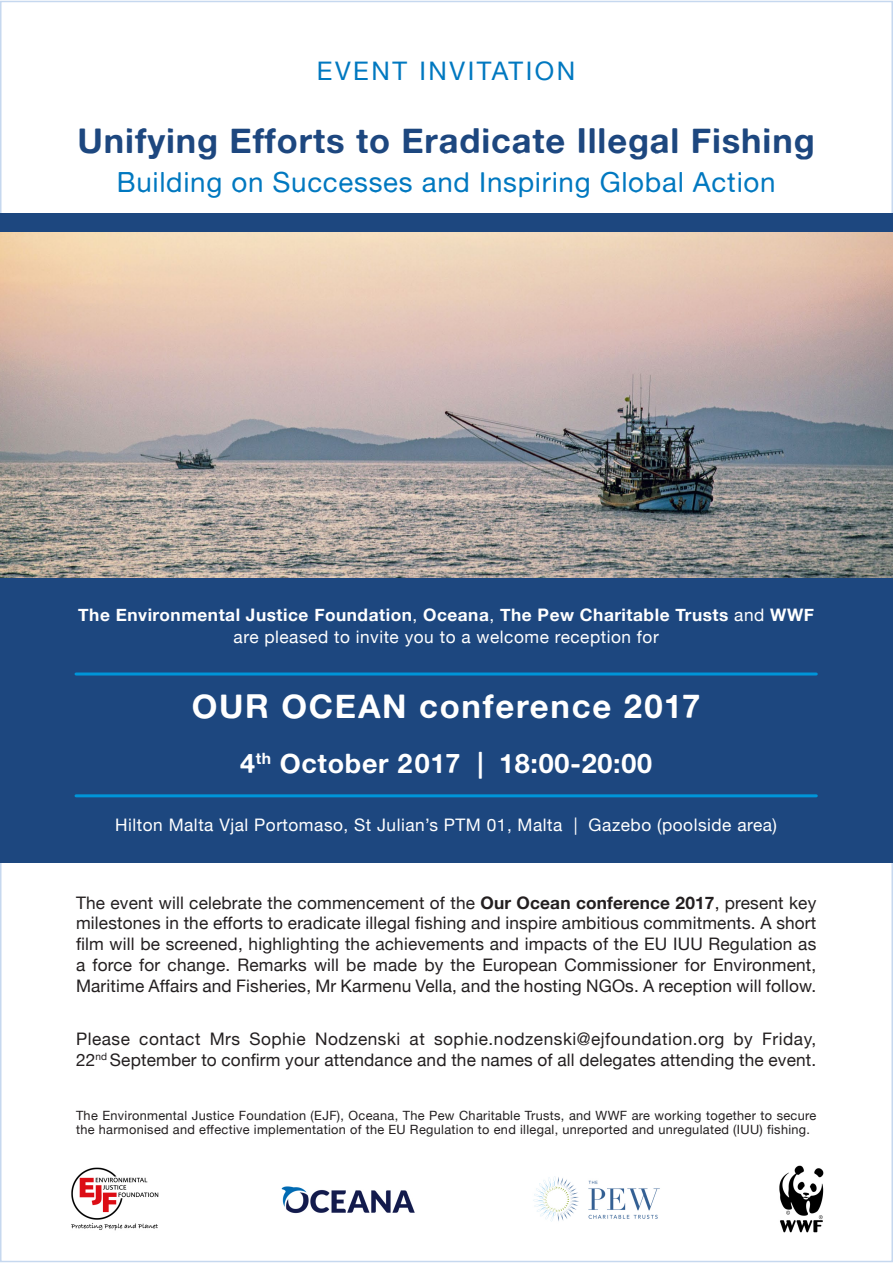
<style>
.page{position:relative;width:893px;height:1263px;background:#fff}
.page>*{position:absolute;margin:0;border:0;box-sizing:border-box;transform-origin:0 0}
.t1{font:34.5px "Alte Haas Grotesk Bold";letter-spacing:.025em;color:#1d477f}
.t2{font:33px "Alte Haas Grotesk Bold";letter-spacing:.05em;color:#fff}
.t3{font:27.75px "Alte Haas Grotesk";letter-spacing:.025em;color:#0078c0}
.t4{font:27px "Alte Haas Grotesk Bold";letter-spacing:.025em;color:#fff}
.t5{font:25.5px "Helvetica Neue";letter-spacing:.1em;color:#0078c0}
.t6{font:17.25px/20.7px "Helvetica Neue";letter-spacing:.01em;color:#231f20;text-align:justify}
.t7{font:700 17.25px/21.8px "Helvetica Neue";letter-spacing:.03em;color:#fff;text-align:center}
.t8{font:17.25px "Helvetica Neue";letter-spacing:.03em;color:#fff}
.t9{font:12.75px/14.2px "Helvetica Neue";letter-spacing:.025em;color:#231f20}
.s1{font-weight:400}
.s2{font-weight:700}
</style>
<div class="page">
<div style="left:0;top:214px;width:893px;height:649px;background:#1d477f"></div>
<img style="left:0;top:233px;width:893px;height:344px">
<hr style="left:76px;top:672px;width:740px;height:3px;background:#0095d9">
<hr style="left:76px;top:794px;width:740px;height:3px;background:#0095d9">
<img style="left:71px;top:1165px;width:753px;height:68px">
<h3 class="t5" style="left:317px;top:56px;width:260px">EVENT INVITATION</h3>
<h1 class="t1" style="left:78px;top:120px;width:739px">Unifying Efforts to Eradicate Illegal Fishing</h1>
<h3 class="t3" style="left:117px;top:166px;width:660px">Building on Successes and Inspiring Global Action</h3>
<p class="t7" style="left:78px;top:604px;width:737px">The Environmental Justice Foundation<span class="s1">,</span> Oceana<span class="s1">,</span> The Pew Charitable Trusts <span class="s1">and</span> WWF <span class="s1">are pleased to invite you to a welcome reception for</span></p>
<h2 class="t2" style="left:192px;top:686px;width:510px">OUR OCEAN conference 2017</h2>
<h3 class="t4" style="left:240px;top:746px;width:413px">4<sup>th</sup> October 2017 | 18:00-20:00</h3>
<p class="t8" style="left:115px;top:815px;width:663px">Hilton Malta Vjal Portomaso, St Julian’s PTM 01, Malta | Gazebo (poolside area)</p>
<p class="t6" style="left:76px;top:892px;width:742px">The event will celebrate the commencement of the <span class="s2">Our Ocean conference 2017</span>, present key milestones in the efforts to eradicate illegal fishing and inspire ambitious commitments. A short film will be screened, highlighting the achievements and impacts of the EU IUU Regulation as a force for change. Remarks will be made by the European Commissioner for Environment, Maritime Affairs and Fisheries, Mr Karmenu Vella, and the hosting NGOs. A reception will follow.</p>
<p class="t6" style="left:76px;top:1028px;width:742px">Please contact Mrs Sophie Nodzenski at sophie.nodzenski@ejfoundation.org by Friday,<br>22<sup>nd</sup> September to confirm your attendance and the names of all delegates attending the event.</p>
<p class="t9" style="left:76px;top:1108px;width:742px">The Environmental Justice Foundation (EJF), Oceana, The Pew Charitable Trusts, and WWF are working together to secure the harmonised and effective implementation of the EU Regulation to end illegal, unreported and unregulated (IUU) fishing.</p>
</div>
